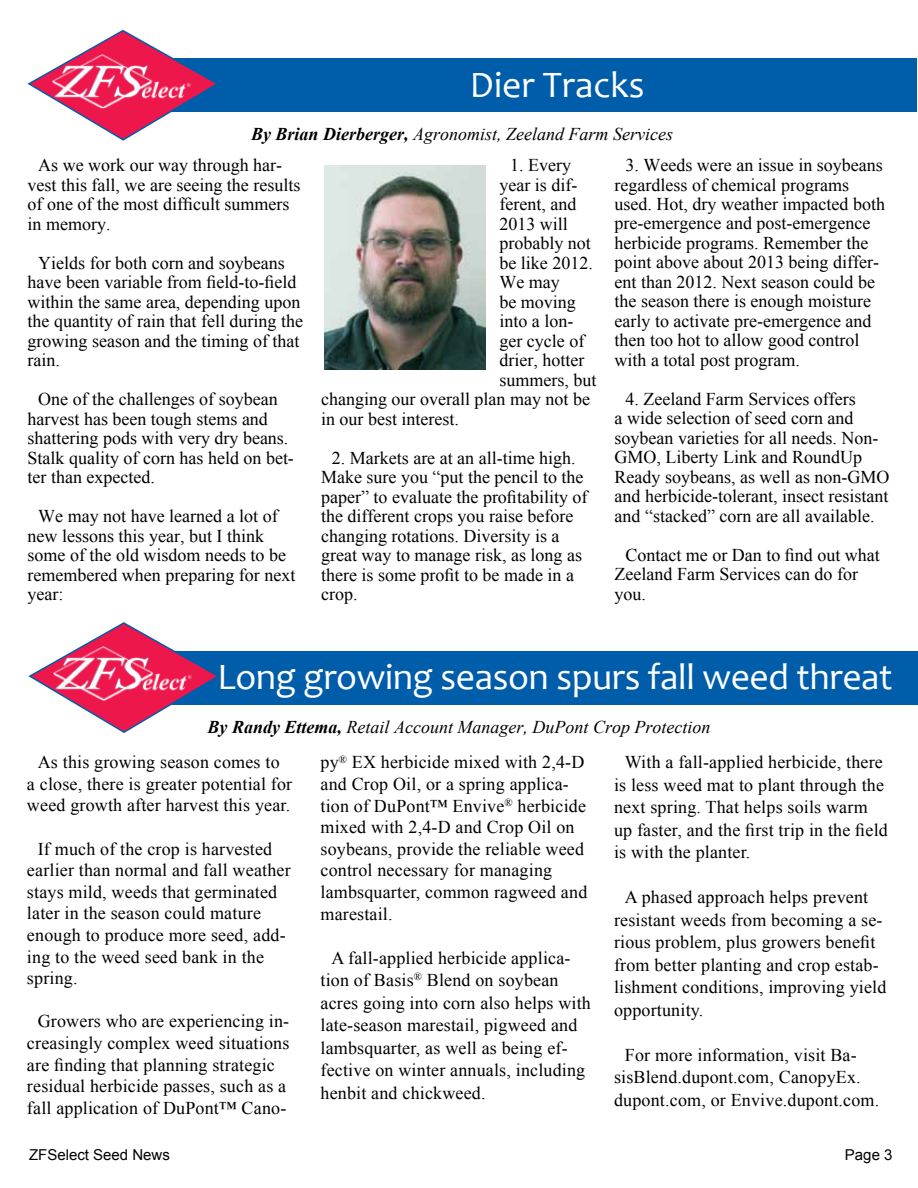
<style>
.page{position:relative;width:918px;height:1188px;background:#fff}
.page>*{position:absolute;margin:0;border:0;box-sizing:border-box;transform-origin:0 0}
.t1{font:37.5px "Candara";letter-spacing:-.01em;color:#fff}
.t2{font:18px/19.5px "Times New Roman";color:#000}
.t3{font:italic 18px "Times New Roman";color:#000}
.t4{font:15px "Arial";color:#000}
.s1{font-weight:700}
</style>
<div class="page">
<div style="left:123px;top:58px;width:794px;height:54px;background:#005daa"></div>
<svg style="left:27px;top:29px;width:189px;height:112px"></svg>
<div style="left:124px;top:651px;width:794px;height:54px;background:#005daa"></div>
<svg style="left:28px;top:622px;width:189px;height:111px"></svg>
<img style="left:324px;top:165px;width:162px;height:204px">
<h1 class="t1" style="left:470px;top:61px;width:176px">Dier Tracks</h1>
<p class="t3" style="left:251px;top:121px;width:423px"><span class="s1">By Brian Dierberger,</span> Agronomist, Zeeland Farm Services</p>
<p class="t2" style="left:28px;top:155px;width:274px;text-indent:11px">As we work our way through har&shy;vest this fall, we are seeing the results of one of the most difficult summers in memory.</p>
<p class="t2" style="left:28px;top:253px;width:277px;text-indent:11px">Yields for both corn and soybeans have been variable from field-to-field within the same area, depending upon the quantity of rain that fell during the growing season and the timing of that rain.</p>
<p class="t2" style="left:28px;top:389px;width:268px;text-indent:11px">One of the challenges of soybean harvest has been tough stems and shattering pods with very dry beans.<br>Stalk quality of corn has held on bet&shy;ter than expected.</p>
<p class="t2" style="left:28px;top:506px;width:269px;text-indent:11px">We may not have learned a lot of new lessons this year, but I think some of the old wisdom needs to be remembered when preparing for next year:</p>
<p class="t2" style="left:510px;top:155px;width:62px">1. Every</p>
<p class="t2" style="left:499px;top:175px;width:79px">year is dif-</p>
<p class="t2" style="left:499px;top:194px;width:78px">ferent, and</p>
<p class="t2" style="left:499px;top:214px;width:70px">2013 will</p>
<p class="t2" style="left:499px;top:233px;width:93px">probably not</p>
<p class="t2" style="left:499px;top:253px;width:95px">be like 2012.</p>
<p class="t2" style="left:499px;top:272px;width:62px">We may</p>
<p class="t2" style="left:499px;top:292px;width:78px">be moving</p>
<p class="t2" style="left:499px;top:311px;width:75px">into a lon-</p>
<p class="t2" style="left:499px;top:331px;width:86px">ger cycle of</p>
<p class="t2" style="left:499px;top:350px;width:86px">drier, hotter</p>
<p class="t2" style="left:499px;top:369px;width:99px">summers, but</p>
<p class="t2" style="left:321px;top:389px;width:270px">changing our overall plan may not be</p>
<p class="t2" style="left:321px;top:408px;width:139px">in our best interest.</p>
<p class="t2" style="left:321px;top:447px;width:268px;text-indent:11px">2. Markets are at an all-time high.<br>Make sure you “put the pencil to the paper” to evaluate the profitability of the different crops you raise before changing rotations. Diversity is a great way to manage risk, as long as there is some profit to be made in a crop.</p>
<p class="t2" style="left:615px;top:155px;width:272px;text-indent:11px">3. Weeds were an issue in soybeans regardless of chemical programs used. Hot, dry weather impacted both pre-emergence and post-emergence herbicide programs. Remember the point above about 2013 being differ&shy;ent than 2012. Next season could be the season there is enough moisture early to activate pre-emergence and then too hot to allow good control with a total post program.</p>
<p class="t2" style="left:615px;top:389px;width:276px;text-indent:11px">4. Zeeland Farm Services offers<br>a wide selection of seed corn and soybean varieties for all needs. Non-GMO, Liberty Link and RoundUp Ready soybeans, as well as non-GMO and herbicide-tolerant, insect resistant and “stacked” corn are all available.</p>
<p class="t2" style="left:615px;top:545px;width:267px;text-indent:11px">Contact me or Dan to find out what<br>Zeeland Farm Services can do for you.</p>
<h1 class="t1" style="left:217px;top:653px;width:677px">Long growing season spurs fall weed threat</h1>
<p class="t3" style="left:208px;top:715px;width:504px"><span class="s1">By Randy Ettema,</span> Retail Account Manager, DuPont Crop Protection</p>
<p class="t2" style="left:27px;top:751px;width:267px;line-height:21.6px;text-align:center">As this growing season comes to<br>a close, there is greater potential for weed growth after harvest this year.</p>
<p class="t2" style="left:27px;top:838px;width:265px;line-height:21.6px;text-indent:11px">If much of the crop is harvested earlier than normal and fall weather stays mild, weeds that germinated later in the season could mature enough to produce more seed, add&shy;ing to the weed seed bank in the spring.</p>
<p class="t2" style="left:27px;top:1010px;width:264px;line-height:21.6px;text-indent:11px">Growers who are experiencing in&shy;creasingly complex weed situations are finding that planning strategic residual herbicide passes, such as a fall application of DuPont™ Cano-</p>
<p class="t2" style="left:321px;top:751px;width:268px;line-height:21.6px">py<sup>®</sup> EX herbicide mixed with 2,4-D and Crop Oil, or a spring applica&shy;tion of DuPont™ Envive<sup>®</sup> herbicide mixed with 2,4-D and Crop Oil on soybeans, provide the reliable weed control necessary for managing lambsquarter, common ragweed and marestail.</p>
<p class="t2" style="left:321px;top:946px;width:272px;line-height:22.5px;text-indent:11px">A fall-applied herbicide applica&shy;tion of Basis<sup>®</sup> Blend on soybean acres going into corn also helps with late-season marestail, pigweed and lambsquarter, as well as being ef&shy;fective on winter annuals, including henbit and chickweed.</p>
<p class="t2" style="left:614px;top:751px;width:275px;line-height:22.5px;text-indent:11px">With a fall-applied herbicide, there is less weed mat to plant through the next spring. That helps soils warm up faster, and the first trip in the field is with the planter.</p>
<p class="t2" style="left:614px;top:886px;width:274px;line-height:22.5px;text-indent:11px">A phased approach helps prevent resistant weeds from becoming a se&shy;rious problem, plus growers benefit from better planting and crop estab&shy;lishment conditions, improving yield opportunity.</p>
<p class="t2" style="left:614px;top:1043px;width:267px;line-height:22.5px;text-indent:11px">For more information, visit Ba&shy;sisBlend.dupont.com, CanopyEx. dupont.com, or Envive.dupont.com.</p>
<p class="t4" style="left:29px;top:1145px;width:142px">ZFSelect Seed News</p>
<p class="t4" style="left:845px;top:1145px;width:49px">Page 3</p>
</div>
